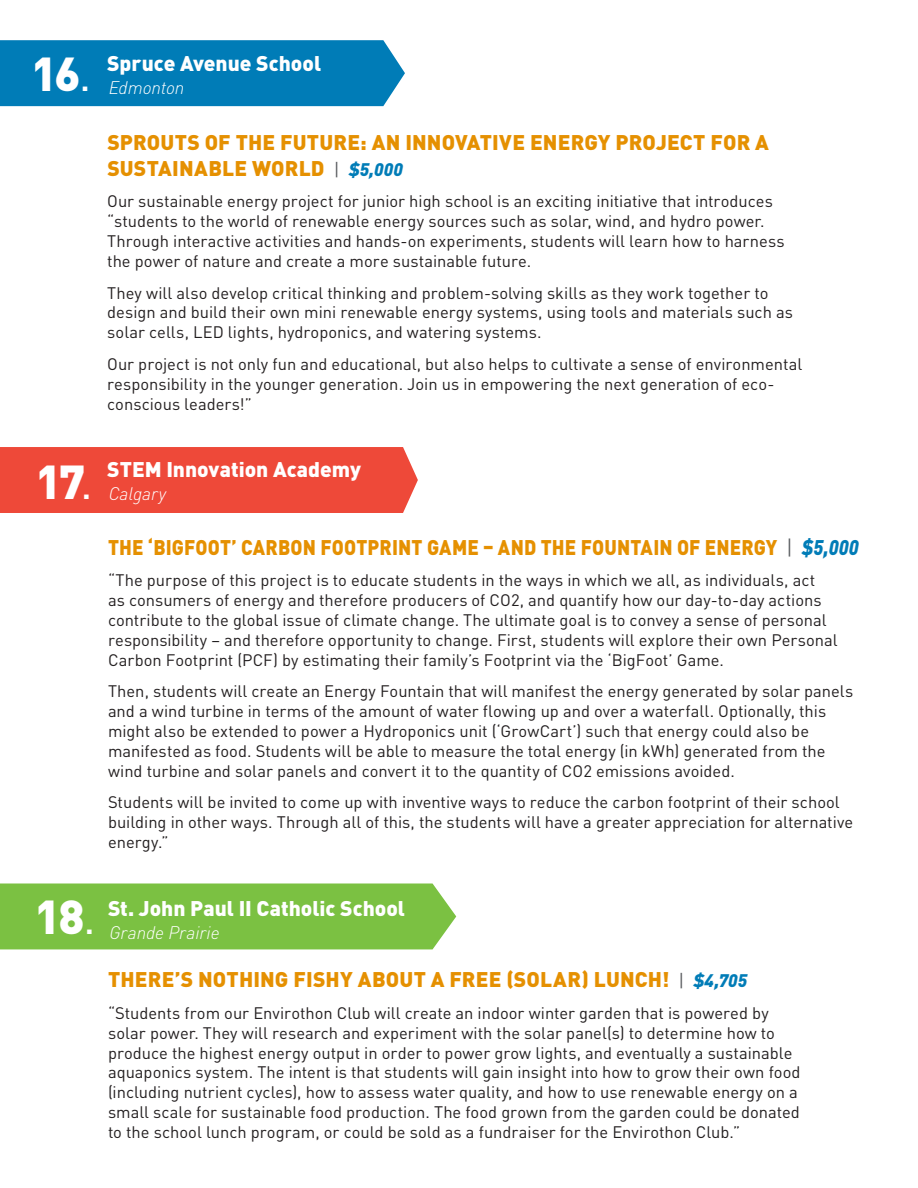
<style>
.page{position:relative;width:918px;height:1188px;background:#fff}
.page>*{position:absolute;margin:0;border:0;box-sizing:border-box;transform-origin:0 0}
.t1{font:900 46.95px "DIN Pro";color:#fff}
.t2{font:900 21px/25.2px "DIN Pro";letter-spacing:.005em;color:#e59001}
.t3{font:900 21px "DIN Pro";color:#fff}
.t4{font:900 21px "DIN Pro";letter-spacing:.005em;color:#e59001;scale:.9 1}
.t5{font:italic 300 18px "DIN Pro";letter-spacing:-.005em;color:#fff}
.t6{font:16.5px/19.8px "DIN Pro";color:#231f20}
.s1{font-weight:400}
.s2{font-weight:400;font-size:18px;color:#595c5f}
.s3{font-style:italic;font-size:18px;color:#007cb7}
.s4{font-weight:400;color:#595c5f}
.s5{font-style:italic;color:#007cb7}
</style>
<div class="page">
<div style="left:0;top:40px;width:405px;height:66px;background:#007cb7"></div>
<div style="left:0;top:447px;width:418px;height:66px;background:#ee4939"></div>
<div style="left:0;top:883px;width:456px;height:66px;background:#7bc142"></div>
<p class="t1" style="left:31px;top:33px;width:62px">16<span class="s1">.</span></p>
<p class="t3" style="left:107px;top:46px;width:215px">Spruce Avenue School</p>
<p class="t5" style="left:109px;top:74px;width:77px">Edmonton</p>
<p class="t2" style="left:107px;top:128px;width:663px">SPROUTS OF THE FUTURE: AN INNOVATIVE ENERGY PROJECT FOR A<br>SUSTAINABLE WORLD <span class="s2">|</span> <span class="s3">$5,000</span></p>
<p class="t6" style="left:107px;top:190px;width:679px">Our sustainable energy project for junior high school is an exciting initiative that introduces “students to the world of renewable energy sources such as solar, wind, and hydro power.<br>Through interactive activities and hands-on experiments, students will learn how to harness the power of nature and create a more sustainable future.</p>
<p class="t6" style="left:107px;top:281px;width:687px">They will also develop critical thinking and problem-solving skills as they work together to design and build their own mini renewable energy systems, using tools and materials such as solar cells, LED lights, hydroponics, and watering systems.</p>
<p class="t6" style="left:107px;top:353px;width:696px">Our project is not only fun and educational, but also helps to cultivate a sense of environmental responsibility in the younger generation. Join us in empowering the next generation of eco&shy;conscious leaders!”</p>
<p class="t1" style="left:36px;top:442px;width:59px">17<span class="s1">.</span></p>
<p class="t3" style="left:107px;top:451px;width:255px">STEM Innovation Academy</p>
<p class="t5" style="left:109px;top:479px;width:59px">Calgary</p>
<p class="t4" style="left:108px;top:529px;width:836px">THE ‘BIGFOOT’ CARBON FOOTPRINT GAME – AND THE FOUNTAIN OF ENERGY <span class="s4">|</span> <span class="s5">$5,000</span></p>
<p class="t6" style="left:108px;top:569px;width:731px">“The purpose of this project is to educate students in the ways in which we all, as individuals, act<br>as consumers of energy and therefore producers of CO2, and quantify how our day-to-day actions contribute to the global issue of climate change. The ultimate goal is to convey a sense of personal responsibility – and therefore opportunity to change. First, students will explore their own Personal Carbon Footprint (PCF) by estimating their family’s Footprint via the ‘BigFoot’ Game.</p>
<p class="t6" style="left:108px;top:680px;width:747px">Then, students will create an Energy Fountain that will manifest the energy generated by solar panels and a wind turbine in terms of the amount of water flowing up and over a waterfall. Optionally, this might also be extended to power a Hydroponics unit (‘GrowCart’) such that energy could also be manifested as food. Students will be able to measure the total energy (in kWh) generated from the wind turbine and solar panels and convert it to the quantity of CO2 emissions avoided.</p>
<p class="t6" style="left:108px;top:791px;width:747px">Students will be invited to come up with inventive ways to reduce the carbon footprint of their school building in other ways. Through all of this, the students will have a greater appreciation for alternative energy.”</p>
<p class="t1" style="left:35px;top:877px;width:63px">18<span class="s1">.</span></p>
<p class="t3" style="left:108px;top:890px;width:299px">St. John Paul II Catholic School</p>
<p class="t5" style="left:110px;top:919px;width:112px">Grande Prairie</p>
<p class="t2" style="left:108px;top:964px;width:641px">THERE’S NOTHING FISHY ABOUT A FREE (SOLAR) LUNCH! <span class="s2">|</span> <span class="s3">$4,705</span></p>
<p class="t6" style="left:108px;top:1001px;width:694px">“Students from our Envirothon Club will create an indoor winter garden that is powered by solar power. They will research and experiment with the solar panel(s) to determine how to produce the highest energy output in order to power grow lights, and eventually a sustainable aquaponics system. The intent is that students will gain insight into how to grow their own food (including nutrient cycles), how to assess water quality, and how to use renewable energy on a small scale for sustainable food production. The food grown from the garden could be donated to the school lunch program, or could be sold as a fundraiser for the Envirothon Club.”</p>
</div>
